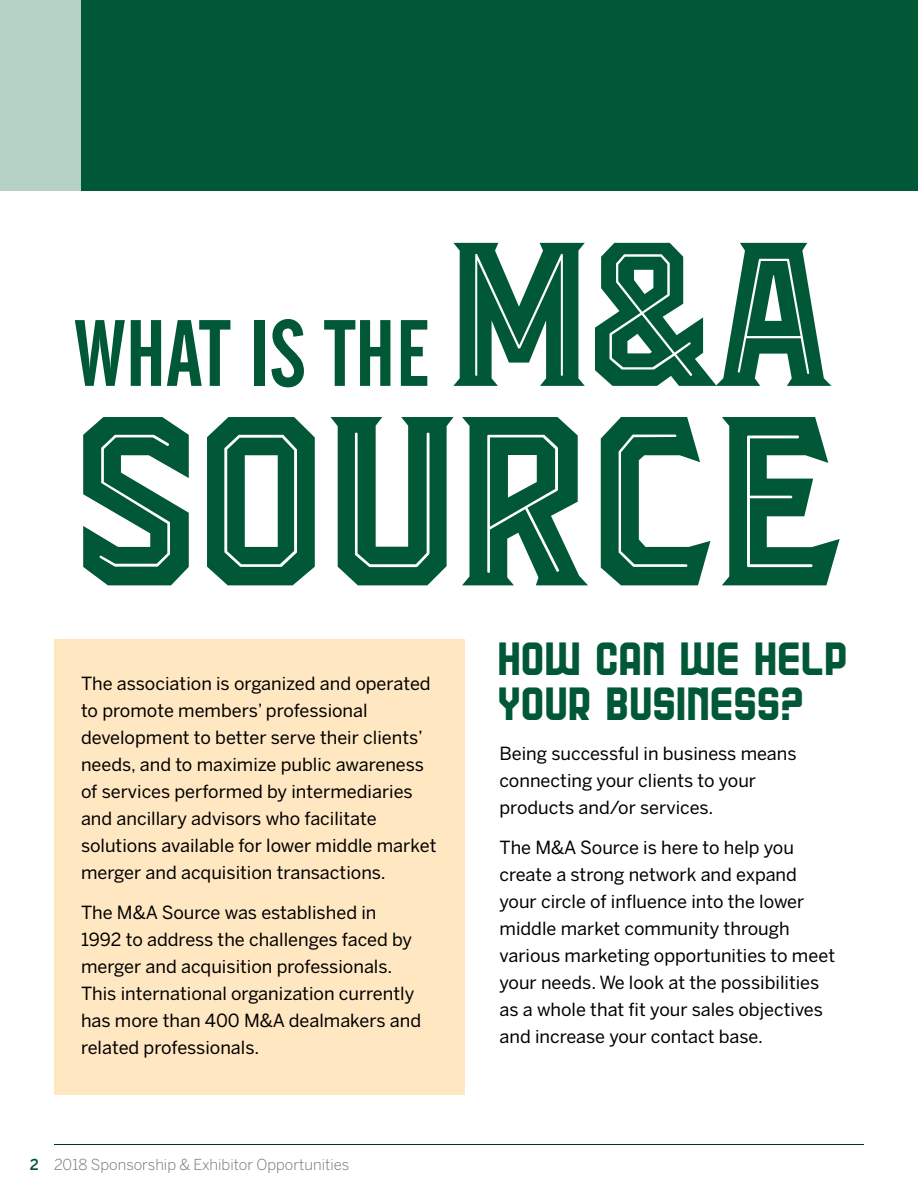
<style>
.page{position:relative;width:918px;height:1188px;background:#fff}
.page>*{position:absolute;margin:0;border:0;box-sizing:border-box;transform-origin:0 0}
.t1{font:240.6px "Blacktroops Inline";color:#005837}
.t2{font:93.15px "Alternate Gothic No 2 BT";color:#005837}
.t3{font:41.4px/45.2px "A25 SQUANOVA";color:#005837}
.t4{font:18px/27px "Benton Sans";color:#000}
.t5{font:300 15px "Benton Sans";color:#6d6e71}
.s1{font-family:"Blacktroops Inline";font-size:204.3px}
.s2{font-weight:500;color:#005837}
</style>
<div class="page">
<hr style="left:54px;top:1144px;width:810px;height:1px;background:#033421">
<div style="left:0;top:0;width:81px;height:190px;background:#b5d0c5"></div>
<div style="left:81px;top:0;width:837px;height:190px;background:#005837"></div>
<div style="left:54px;top:639px;width:410px;height:455px;background:#ffe7c2"></div>
<h2 class="t2" style="left:74px;top:302px;width:763px">WHAT IS THE <span class="s1">M&amp;A</span></h2>
<h1 class="t1" style="left:74px;top:345px;width:770px">SOURCE</h1>
<p class="t4" style="left:81px;top:669px;width:357px">The association is organized and operated to promote members’ professional development to better serve their clients’ needs, and to maximize public awareness of services performed by intermediaries and ancillary advisors who facilitate solutions available for lower middle market merger and acquisition transactions.</p>
<p class="t4" style="left:81px;top:899px;width:342px">The M&amp;A Source was established in 1992 to address the challenges faced by merger and acquisition professionals.<br>This international organization currently has more than 400 M&amp;A dealmakers and related professionals.</p>
<p class="t5" style="left:30px;top:1156px;width:321px"><span class="s2">2</span> 2018 Sponsorship &amp; Exhibitor Opportunities</p>
<h3 class="t3" style="left:500px;top:638px;width:352px">HOW CAN WE HELP<br>YOUR BUSINESS?</h3>
<p class="t4" style="left:500px;top:740px;width:299px">Being successful in business means connecting your clients to your products and/or services.</p>
<p class="t4" style="left:500px;top:834px;width:337px">The M&amp;A Source is here to help you create a strong network and expand your circle of influence into the lower middle market community through various marketing opportunities to meet your needs. We look at the possibilities as a whole that fit your sales objectives and increase your contact base.</p>
</div>
